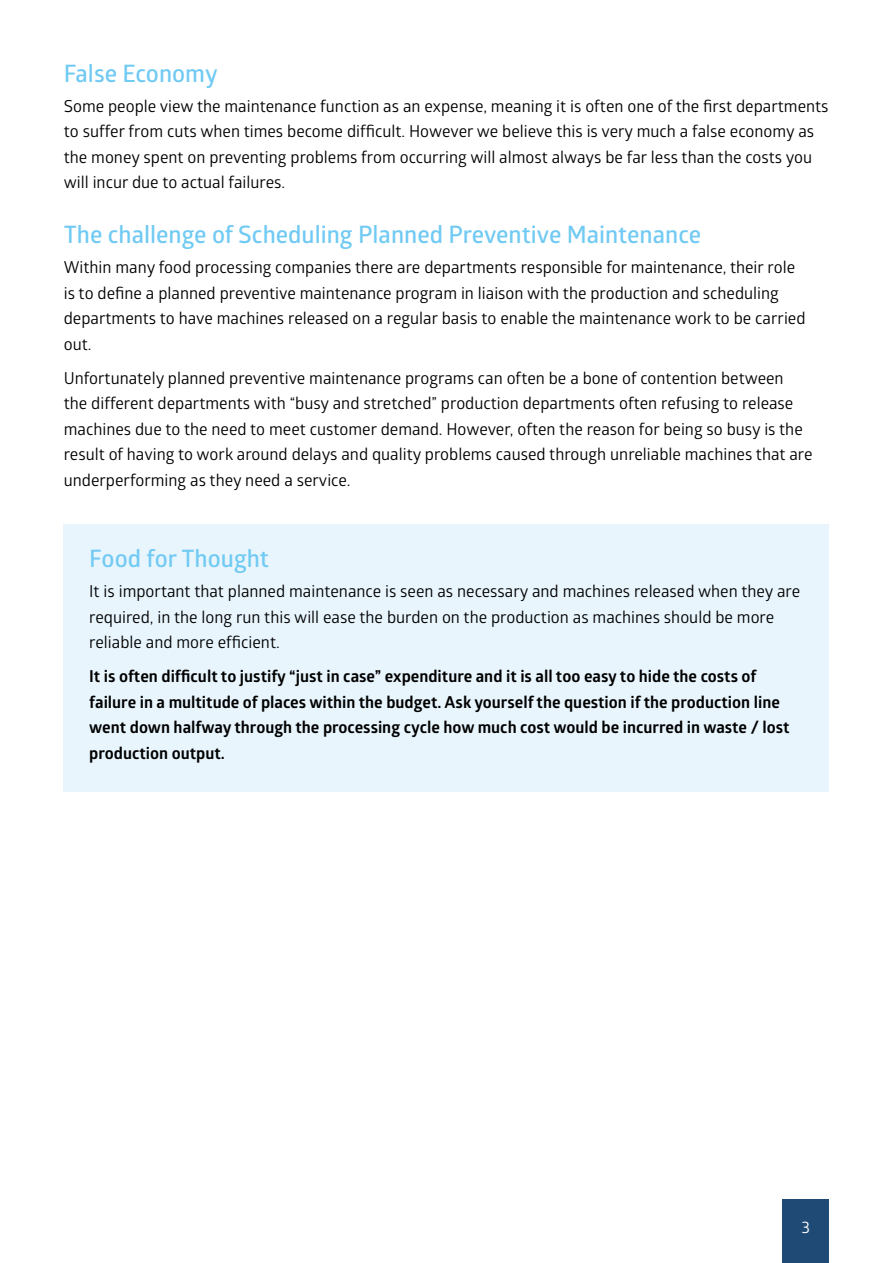
<style>
.page{position:relative;width:893px;height:1263px;background:#fff}
.page>*{position:absolute;margin:0;border:0;box-sizing:border-box;transform-origin:0 0}
.t1{font:600 24px "Glober";color:#70caf3}
.t2{font:16.5px/25.5px "Glober";color:#000}
.t3{font:700 16.5px/25.5px "Glober";color:#000}
.t4{font:16.5px "Glober";color:#fff}
</style>
<div class="page">
<div style="left:64px;top:524px;width:765px;height:268px;background:#e8f5fd"></div>
<div style="left:782px;top:1199px;width:47px;height:64px;background:#1e4a75"></div>
<h1 class="t1" style="left:64px;top:64px;width:155px">False Economy</h1>
<p class="t2" style="left:64px;top:94px;width:766px">Some people view the maintenance function as an expense, meaning it is often one of the first departments to suffer from cuts when times become difficult. However we believe this is very much a false economy as the money spent on preventing problems from occurring will almost always be far less than the costs you will incur due to actual failures.</p>
<h1 class="t1" style="left:64px;top:225px;width:639px">The challenge of Scheduling Planned Preventive Maintenance</h1>
<p class="t2" style="left:64px;top:256px;width:743px">Within many food processing companies there are departments responsible for maintenance, their role is to define a planned preventive maintenance program in liaison with the production and scheduling departments to have machines released on a regular basis to enable the maintenance work to be carried out.</p>
<p class="t2" style="left:64px;top:366px;width:750px">Unfortunately planned preventive maintenance programs can often be a bone of contention between<br>the different departments with “busy and stretched” production departments often refusing to release machines due to the need to meet customer demand. However, often the reason for being so busy is the result of having to work around delays and quality problems caused through unreliable machines that are underperforming as they need a service.</p>
<h1 class="t1" style="left:89px;top:549px;width:181px">Food for Thought</h1>
<p class="t2" style="left:89px;top:580px;width:712px">It is important that planned maintenance is seen as necessary and machines released when they are required, in the long run this will ease the burden on the production as machines should be more reliable and more efficient.</p>
<p class="t3" style="left:89px;top:665px;width:702px">It is often difficult to justify “just in case” expenditure and it is all too easy to hide the costs of failure in a multitude of places within the budget. Ask yourself the question if the production line went down halfway through the processing cycle how much cost would be incurred in waste / lost production output.</p>
<p class="t4" style="left:801px;top:1219px;width:10px">3</p>
</div>
